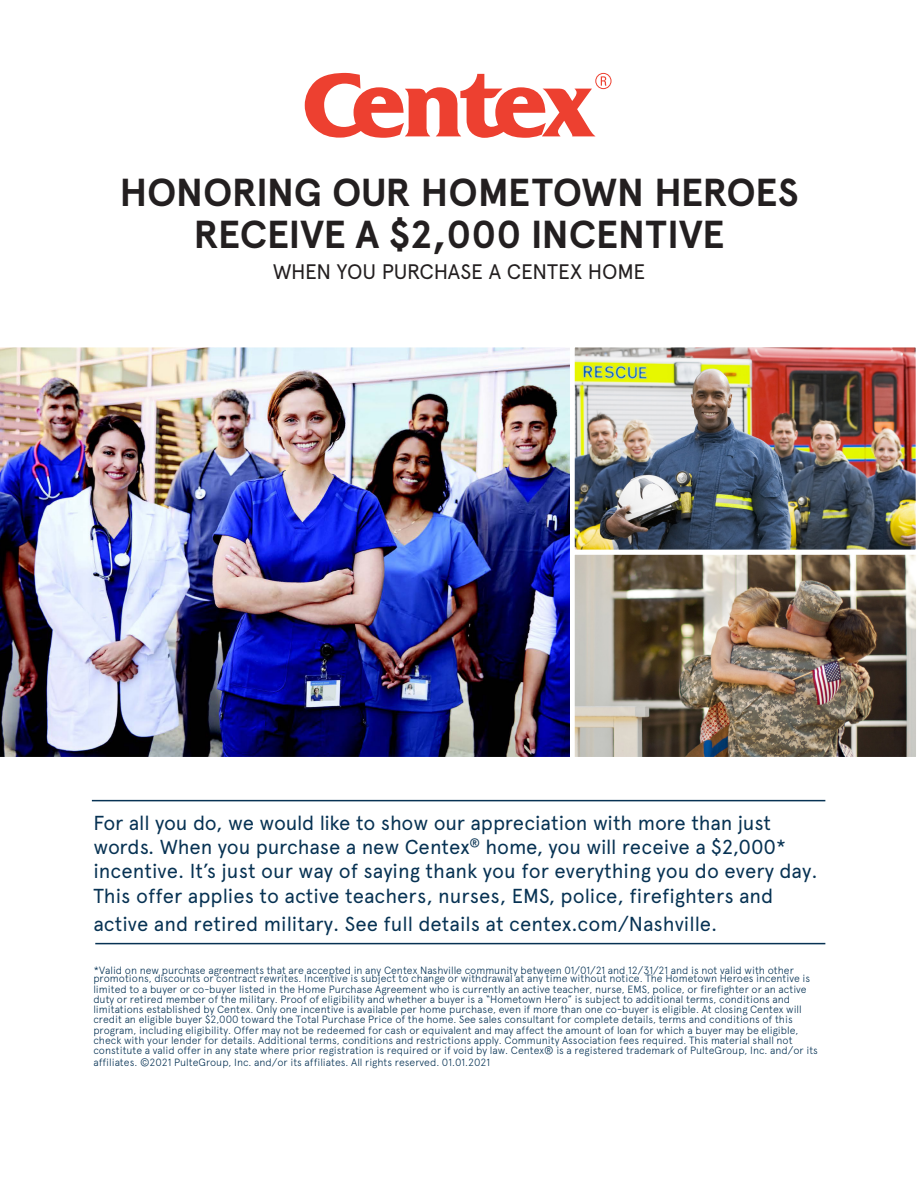
<style>
.page{position:relative;width:918px;height:1188px;background:#fff}
.page>*{position:absolute;margin:0;border:0;box-sizing:border-box;transform-origin:0 0}
.t1{font:700 39px/42px "Apercu";letter-spacing:-.015em;color:#231f20;text-align:center}
.t2{font:21px "Apercu";letter-spacing:-.01em;color:#231f20}
.t3{font:20.25px/24.3px "Apercu";color:#073253}
.t4{font:300 10.5px/10.4px "Apercu";color:#073355}
</style>
<div class="page">
<hr style="left:92px;top:800px;width:733px;height:1px;background:#073253">
<hr style="left:95px;top:943px;width:730px;height:1px;background:#073253">
<svg style="left:305px;top:73px;width:307px;height:65px"></svg>
<img style="left:574px;top:347px;width:342px;height:203px">
<img style="left:574px;top:554px;width:342px;height:203px">
<img style="left:0;top:347px;width:570px;height:410px">
<p class="t1" style="left:119px;top:171px;width:681px">HONORING OUR HOMETOWN HEROES<br>RECEIVE A $2,000 INCENTIVE</p>
<p class="t2" style="left:273px;top:260px;width:374px">WHEN YOU PURCHASE A CENTEX HOME</p>
<p class="t3" style="left:93px;top:810px;width:726px">For all you do, we would like to show our appreciation with more than just words. When you purchase a new Centex<sup>®</sup> home, you will receive a $2,000* incentive. It’s just our way of saying thank you for everything you do every day.<br>This offer applies to active teachers, nurses, EMS, police, firefighters and</p>
<p class="t3" style="left:93px;top:912px;width:626px">active and retired military. See full details at centex.com/Nashville.</p>
<p class="t4" style="left:93px;top:966px;width:718px;line-height:8.6px">*Valid on new purchase agreements that are accepted in any Centex Nashville community between 01/01/21 and 12/31/21 and is not valid with other promotions, discounts or contract rewrites. Incentive is subject to change or withdrawal at any time without notice. The Hometown Heroes incentive is</p>
<p class="t4" style="left:93px;top:984px;width:726px">limited to a buyer or co-buyer listed in the Home Purchase Agreement who is currently an active teacher, nurse, EMS, police, or firefighter or an active duty or retired member of the military. Proof of eligibility and whether a buyer is a “Hometown Hero” is subject to additional terms, conditions and limitations established by Centex. Only one incentive is available per home purchase, even if more than one co-buyer is eligible. At closing Centex will credit an eligible buyer $2,000 toward the Total Purchase Price of the home. See sales consultant for complete details, terms and conditions of this program, including eligibility. Offer may not be redeemed for cash or equivalent and may affect the amount of loan for which a buyer may be eligible, check with your lender for details. Additional terms, conditions and restrictions apply. Community Association fees required. This material shall not constitute a valid offer in any state where prior registration is required or if void by law. Centex® is a registered trademark of PulteGroup, Inc. and/or its</p>
<p class="t4" style="left:93px;top:1057px;width:398px">affiliates. ©2021 PulteGroup, Inc. and/or its affiliates. All rights reserved. 01.01.2021</p>
</div>
